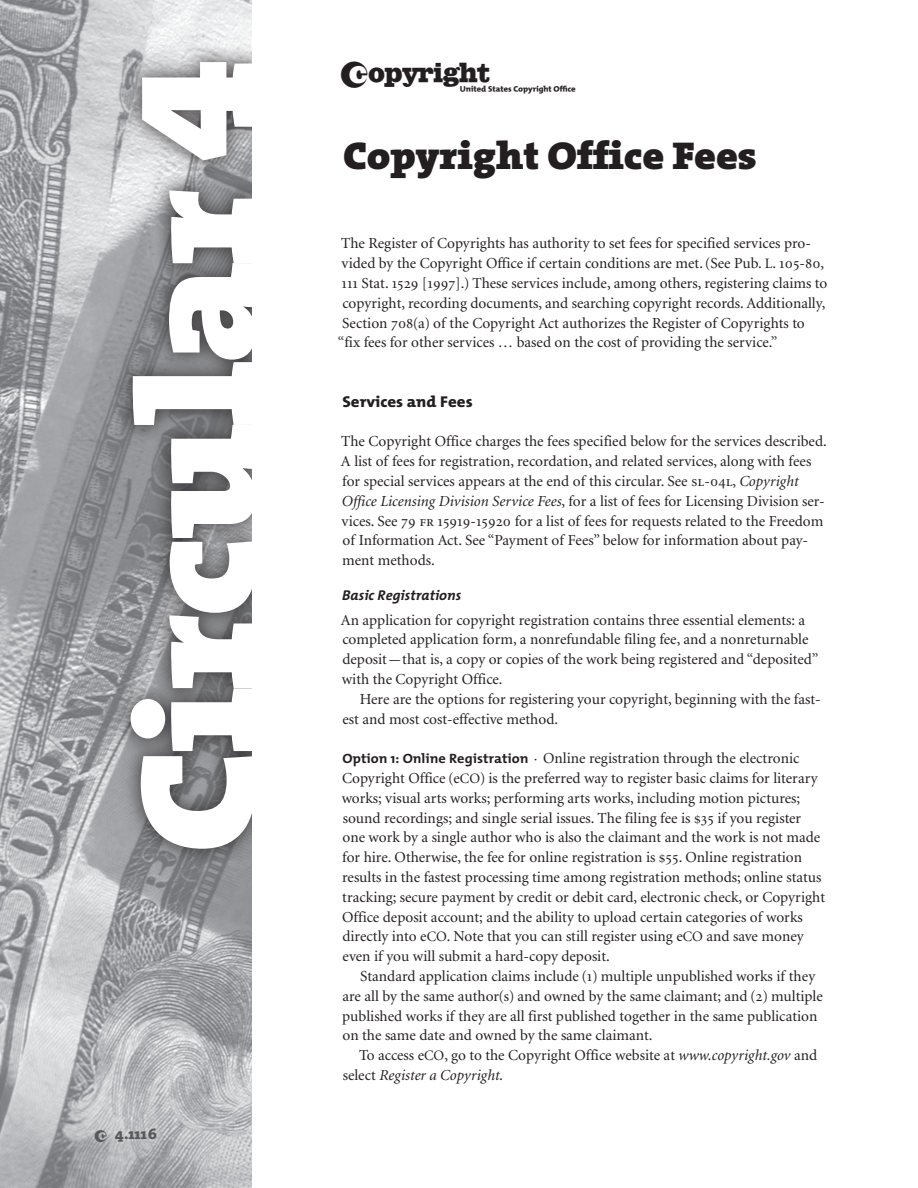
<style>
.page{position:relative;width:918px;height:1188px;background:#fff}
.page>*{position:absolute;margin:0;border:0;box-sizing:border-box;transform-origin:0 0}
.t1{font:900 165px "The Serif";letter-spacing:-.025em;color:#fff;scale:1.1 1}
.t2{font:900 39px "The Serif";letter-spacing:-.01em;color:#231f20;scale:1.08 1}
.t3{font:33px "Copyright OTF";color:#231f20}
.t4{font:800 15.75px "The Mix";color:#231f20;scale:1.08 1}
.t5{font:15.3px/19.8px "Minion C";color:#231f20}
.t6{font:italic 15.3px "Minion C";color:#231f20}
.t7{font:800 15px "The Serif";color:#57585a;scale:1.07 1}
.t8{font:italic 700 14.25px "The Mix";color:#231f20}
.s1{font-family:"The Serif Black Caps";font-weight:400}
.s2{font-family:"Copyright OTF";font-weight:400}
.s3{font-size:14.4px}
.s4{font-family:"Minion Regular SC"}
.s5{font-style:italic}
.s6{font-family:"The Mix";font-weight:700;font-size:13.5px}
.s7{font-family:"The Mix";font-weight:600;font-style:italic;font-size:11.7px}
.s8{font-style:normal}
.s9{font-family:"The Mix";font-weight:600;font-style:normal;font-size:12.75px}
</style>
<div class="page">
<img style="left:0;top:0;width:252px;height:1188px">
<div style="left:111px;top:43px;width:164px;height:825px;background:#231f20;opacity:.75"></div>
<div style="left:252px;top:0;width:44px;height:1188px;background:#fff"></div>
<h1 class="t1" style="left:57px;top:853px;width:723px;rotate:-90deg">Circular <span class="s1">4</span></h1>
<p class="t7" style="left:95px;top:1122px;width:60px"><span class="s2">2</span> 4.1116</p>
<h3 class="t3" style="left:341px;top:59px;width:236px">w</h3>
<h1 class="t2" style="left:343px;top:123px;width:384px">Copyright Office Fees</h1>
<p class="t5" style="left:341px;top:234px;width:470px">The Register of Copyrights has authority to set fees for specified services pro-</p>
<p class="t5" style="left:342px;top:254px;width:484px">vided by the Copyright Office if certain conditions are met. (See Pub. <span class="s3">L</span>. 105-80,</p>
<p class="t5" style="left:342px;top:274px;width:487px">111 Stat. 1529 [1997].) These services include, among others, registering claims to</p>
<p class="t5" style="left:342px;top:294px;width:484px">copyright, recording documents, and searching copyright records. Additionally,</p>
<p class="t5" style="left:338px;top:313px;width:468px">Section 708(a) of the Copyright Act authorizes the Register of Copyrights to “fix fees for other services … based on the cost of providing the service.”</p>
<p class="t4" style="left:342px;top:388px;width:122px">Services and Fees</p>
<p class="t5" style="left:341px;top:432px;width:487px">The Copyright Office charges the fees specified below for the services described.<br>A list of fees for registration, recordation, and related services, along with fees for special services appears at the end of this circular. See <span class="s4">sl</span>-04<span class="s4">l</span>, <span class="s5">Copyright Office Licensing Division Service Fees</span>, for a list of fees for Licensing Division ser&shy;vices. See 79 <span class="s4">fr</span> 15919-15920 for a list of fees for requests related to the Freedom of Information Act. See “Payment of Fees” below for information about pay&shy;ment methods.</p>
<p class="t8" style="left:342px;top:583px;width:121px">Basic Registrations</p>
<p class="t5" style="left:341px;top:610px;width:466px">An application for copyright registration contains three essential elements: a</p>
<p class="t5" style="left:342px;top:630px;width:468px">completed application form, a nonrefundable filing fee, and a nonreturnable</p>
<p class="t5" style="left:342px;top:650px;width:478px">deposit—that is, a copy or copies of the work being registered and “deposited”</p>
<p class="t5" style="left:342px;top:670px;width:162px">with the Copyright Office.</p>
<p class="t5" style="left:360px;top:690px;width:462px">Here are the options for registering your copyright, beginning with the fast-</p>
<p class="t5" style="left:342px;top:709px;width:217px">est and most cost-effective method.</p>
<p class="t5" style="left:342px;top:749px;width:485px"><span class="s6">Option 1: Online Registration</span> <span class="s7">·</span> Online registration through the electronic Copyright Office (e<span class="s3">CO</span>) is the preferred way to register basic claims for literary works; visual arts works; performing arts works, including motion pictures; sound recordings; and single serial issues. The filing fee is $35 if you register one work by a single author who is also the claimant and the work is not made for hire. Otherwise, the fee for online registration is $55. Online registration results in the fastest processing time among registration methods; online status tracking; secure payment by credit or debit card, electronic check, or Copyright Office deposit account; and the ability to upload certain categories of works directly into e<span class="s3">CO</span>. Note that you can still register using e<span class="s3">CO</span> and save money even if you will submit a hard-copy deposit.</p>
<p class="t5" style="left:360px;top:967px;width:456px">Standard application claims include (1) multiple unpublished works if they</p>
<p class="t5" style="left:342px;top:987px;width:482px">are all by the same author(s) and owned by the same claimant; and (2) multiple</p>
<p class="t5" style="left:342px;top:1006px;width:477px">published works if they are all first published together in the same publication</p>
<p class="t5" style="left:342px;top:1026px;width:312px">on the same date and owned by the same claimant.</p>
<p class="t5" style="left:359px;top:1046px;width:459px">To access e<span class="s3">CO</span>, go to the Copyright Office website at <span class="s5">www.copyright.gov</span> and</p>
<p class="t6" style="left:343px;top:1068px;width:162px"><span class="s8">select</span> Register a Copyright<span class="s9">.</span></p>
</div>
